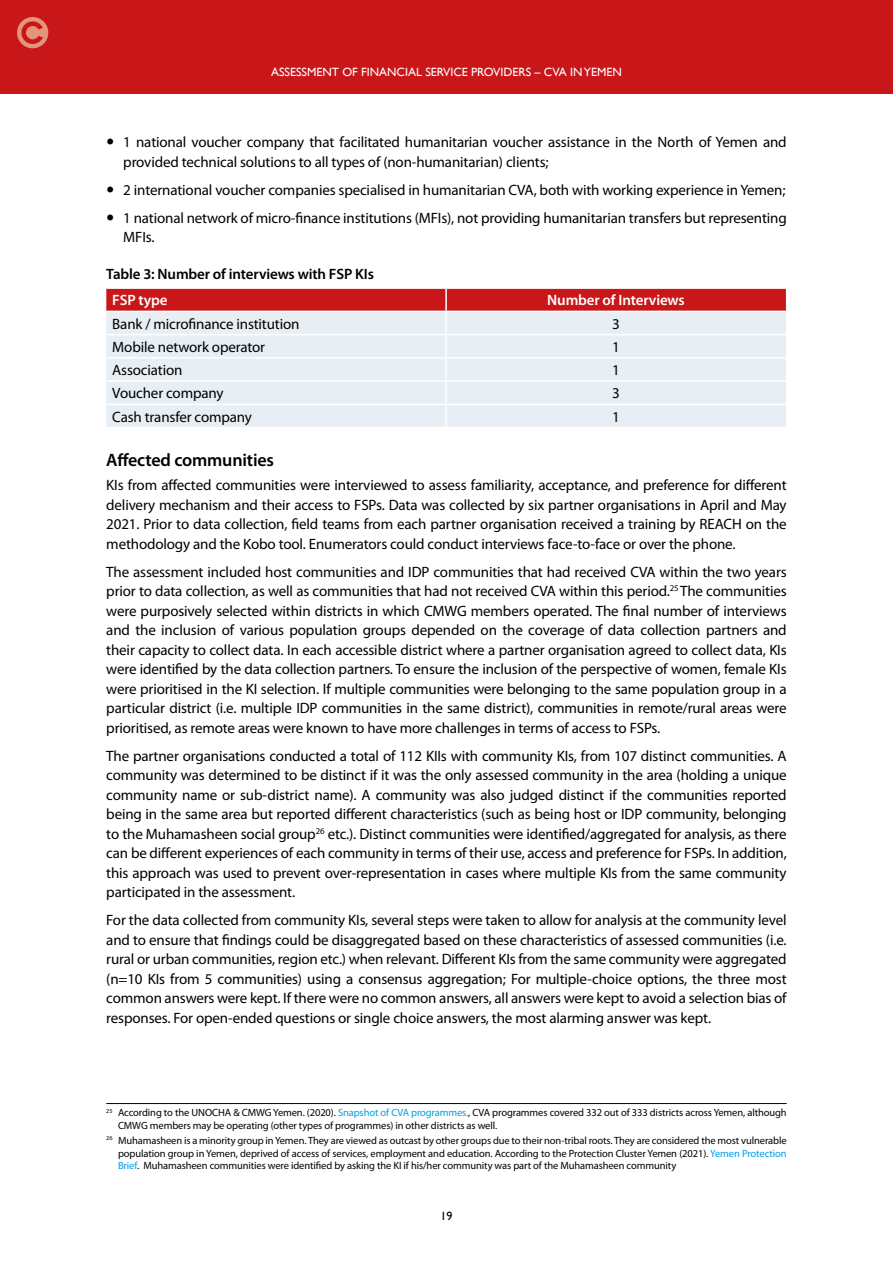
<style>
.page{position:relative;width:893px;height:1263px;background:#fff}
.page>*{position:absolute;margin:0;border:0;box-sizing:border-box;transform-origin:0 0}
.t1{font:600 18px "Myriad Pro";letter-spacing:-.01em;color:#000}
.t2{font:15px/19.5px "Myriad Pro";letter-spacing:-.01em;color:#000;text-align:justify}
.t3{font:600 15px "Myriad Pro";letter-spacing:-.01em;color:#000}
.t4{font:600 15px "Myriad Pro";letter-spacing:-.01em;color:#fff}
.t5{font:12px "Gill Sans";color:#fff}
.t6{font:12px "Gill Sans";color:#000}
.t7{font:10.5px/12.8px "Myriad Pro";letter-spacing:-.01em;color:#000}
.s1{color:#009fe3}
</style>
<div class="page">
<div style="left:0;top:0;width:893px;height:94px;background:#c81619"></div>
<div style="left:106px;top:289px;width:680px;height:22px;background:#c81619"></div>
<div style="left:106px;top:312px;width:680px;height:115px;background:#e8eff4"></div>
<hr style="left:445px;top:289px;width:2px;height:22px;background:#fff">
<hr style="left:445px;top:312px;width:2px;height:22px;background:#fff">
<hr style="left:106px;top:334px;width:340px;height:1px;background:#fff">
<hr style="left:446px;top:334px;width:340px;height:1px;background:#fff">
<hr style="left:445px;top:335px;width:2px;height:22px;background:#fff">
<hr style="left:106px;top:357px;width:340px;height:2px;background:#fff">
<hr style="left:446px;top:357px;width:340px;height:2px;background:#fff">
<hr style="left:445px;top:359px;width:2px;height:21px;background:#fff">
<hr style="left:106px;top:380px;width:340px;height:2px;background:#fff">
<hr style="left:446px;top:380px;width:340px;height:2px;background:#fff">
<hr style="left:445px;top:382px;width:2px;height:22px;background:#fff">
<hr style="left:106px;top:404px;width:340px;height:1px;background:#fff">
<hr style="left:446px;top:404px;width:340px;height:1px;background:#fff">
<hr style="left:445px;top:405px;width:2px;height:22px;background:#fff">
<hr style="left:106px;top:1103px;width:681px;height:1px;background:#000">
<div style="left:17px;top:17px;width:31px;height:31px;background:#e4947a;border-radius:50%"></div>
<svg style="left:21px;top:21px;width:22px;height:23px"></svg>
<p class="t5" style="left:271px;top:65px;width:352px">ASSESSMENT OF FINANCIAL SERVICE PROVIDERS – CVA IN YEMEN</p>
<p class="t2" style="left:123px;top:132px;width:665px">1 national voucher company that facilitated humanitarian voucher assistance in the North of Yemen and provided technical solutions to all types of (non-humanitarian) clients;</p>
<p class="t2" style="left:123px;top:176px;width:665px;line-height:28px">2 international voucher companies specialised in humanitarian CVA, both with working experience in Yemen;<br>1 national network of micro-finance institutions (MFIs), not providing humanitarian transfers but representing</p>
<p class="t2" style="left:123px;top:227px;width:33px">MFIs.</p>
<p class="t3" style="left:106px;top:264px;width:269px">Table 3: Number of interviews with FSP KIs</p>
<p class="t4" style="left:112px;top:291px;width:57px">FSP type</p>
<p class="t4" style="left:547px;top:291px;width:139px">Number of Interviews</p>
<p class="t2" style="left:112px;top:314px;width:189px">Bank / microfinance institution</p>
<p class="t2" style="left:612px;top:314px;width:9px">3</p>
<p class="t2" style="left:112px;top:337px;width:154px">Mobile network operator</p>
<p class="t2" style="left:612px;top:337px;width:9px">1</p>
<p class="t2" style="left:112px;top:360px;width:72px">Association</p>
<p class="t2" style="left:612px;top:360px;width:9px">1</p>
<p class="t2" style="left:112px;top:383px;width:113px">Voucher company</p>
<p class="t2" style="left:612px;top:383px;width:9px">3</p>
<p class="t2" style="left:112px;top:407px;width:141px">Cash transfer company</p>
<p class="t2" style="left:612px;top:407px;width:9px">1</p>
<p class="t1" style="left:106px;top:449px;width:169px">Affected communities</p>
<p class="t2" style="left:106px;top:475px;width:682px">KIs from affected communities were interviewed to assess familiarity, acceptance, and preference for different delivery mechanism and their access to FSPs. Data was collected by six partner organisations in April and May 2021. Prior to data collection, field teams from each partner organisation received a training by REACH on the methodology and the Kobo tool. Enumerators could conduct interviews face-to-face or over the phone.</p>
<p class="t2" style="left:106px;top:562px;width:682px">The assessment included host communities and IDP communities that had received CVA within the two years prior to data collection, as well as communities that had not received CVA within this period.<sup>25</sup> The communities were purposively selected within districts in which CMWG members operated. The final number of interviews and the inclusion of various population groups depended on the coverage of data collection partners and their capacity to collect data. In each accessible district where a partner organisation agreed to collect data, KIs were identified by the data collection partners. To ensure the inclusion of the perspective of women, female KIs were prioritised in the KI selection. If multiple communities were belonging to the same population group in a particular district (i.e. multiple IDP communities in the same district), communities in remote/rural areas were prioritised, as remote areas were known to have more challenges in terms of access to FSPs.</p>
<p class="t2" style="left:106px;top:746px;width:682px">The partner organisations conducted a total of 112 KIIs with community KIs, from 107 distinct communities. A community was determined to be distinct if it was the only assessed community in the area (holding a unique community name or sub-district name). A community was also judged distinct if the communities reported being in the same area but reported different characteristics (such as being host or IDP community, belonging to the Muhamasheen social group<sup>26</sup> etc.). Distinct communities were identified/aggregated for analysis, as there can be different experiences of each community in terms of their use, access and preference for FSPs. In addition, this approach was used to prevent over-representation in cases where multiple KIs from the same community participated in the assessment.</p>
<p class="t2" style="left:106px;top:910px;width:682px">For the data collected from community KIs, several steps were taken to allow for analysis at the community level and to ensure that findings could be disaggregated based on these characteristics of assessed communities (i.e. rural or urban communities, region etc.) when relevant. Different KIs from the same community were aggregated (n=10 KIs from 5 communities) using a consensus aggregation; For multiple-choice options, the three most common answers were kept. If there were no common answers, all answers were kept to avoid a selection bias of responses. For open-ended questions or single choice answers, the most alarming answer was kept.</p>
<p class="t7" style="left:118px;top:1106px;width:670px;text-indent:-12px"><sup>25</sup> According to the UNOCHA &amp; CMWG Yemen. (2020). <span class="s1">Snapshot of CVA programmes.</span>, CVA programmes covered 332 out of 333 districts across Yemen, although<br>CMWG members may be operating (other types of programmes) in other districts as well.</p>
<p class="t7" style="left:118px;top:1134px;width:670px;text-align:justify;text-indent:-12px"><sup>26</sup> Muhamasheen is a minority group in Yemen. They are viewed as outcast by other groups due to their non-tribal roots. They are considered the most vulnerable population group in Yemen, deprived of access of services, employment and education. According to the Protection Cluster Yemen (2021). <span class="s1">Yemen Protection Brief</span>. Muhamasheen communities were identified by asking the KI if his/her community was part of the Muhamasheen community</p>
<p class="t6" style="left:440px;top:1209px;width:13px">19</p>
</div>
